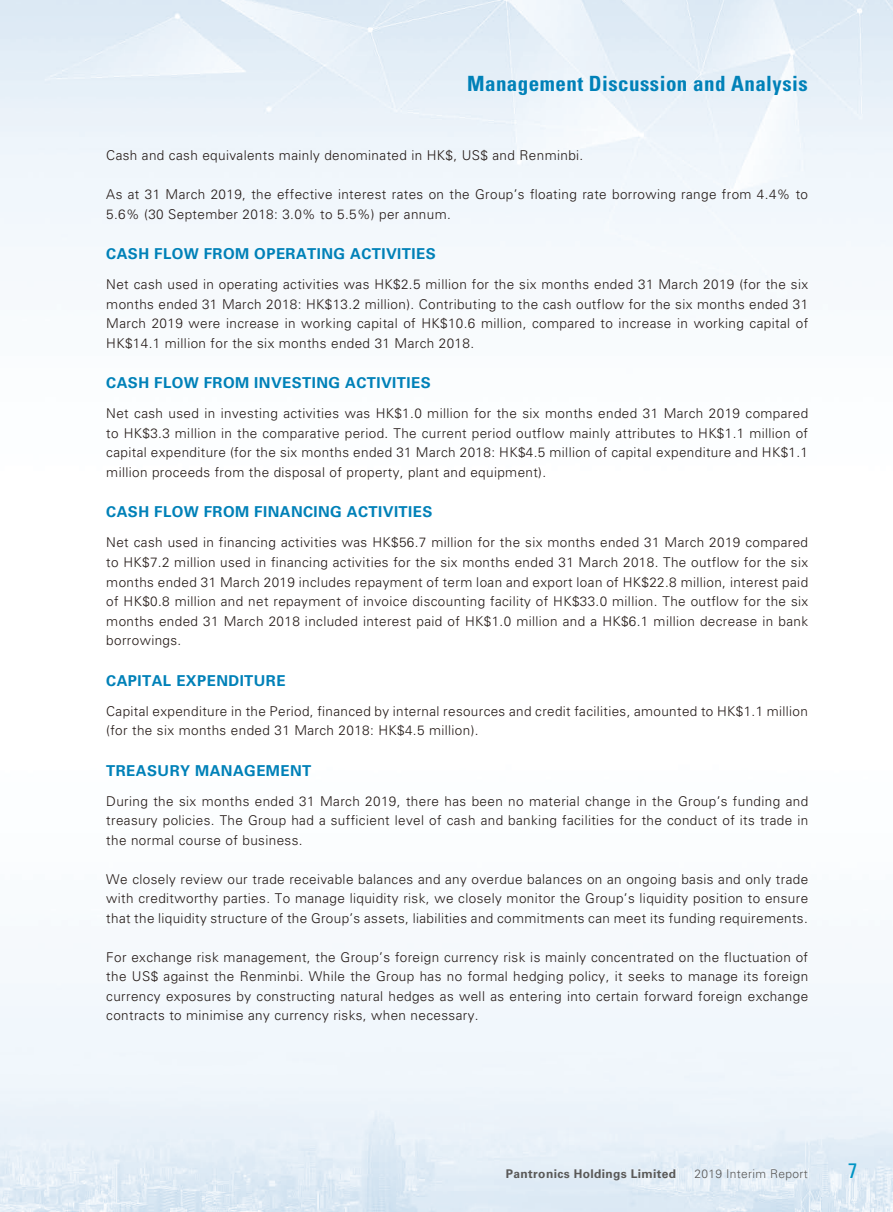
<style>
.page{position:relative;width:893px;height:1212px;background:#fff}
.page>*{position:absolute;margin:0;border:0;box-sizing:border-box;transform-origin:0 0}
.t1{font:700 condensed 21px "Univers LT Std";letter-spacing:.02em;color:#0081b8}
.t2{font:condensed 21px "Univers LT Std";color:#0094c4}
._01_Head1{font:700 15px "Univers LT Std";letter-spacing:.03em;color:#0081b8}
._00_Body{font:300 13.5px/19.5px "Univers LT Std";letter-spacing:.03em;color:#231916;text-align:justify}
.t3{font:700 12px "Univers LT Std";letter-spacing:.03em;color:#595857}
.t4{font:300 12px "Univers LT Std";letter-spacing:.03em;color:#595857}
</style>
<div class="page">
<img style="left:0;top:0;width:893px;height:1212px">
<h1 class="t1" style="left:467px;top:70px;width:342px">Management Discussion and Analysis</h1>
<p class="_00_Body" style="left:106px;top:146px;width:478px">Cash and cash equivalents mainly denominated in HK$, US$ and Renminbi.</p>
<p class="_00_Body" style="left:106px;top:185px;width:703px">As at 31 March 2019, the effective interest rates on the Group’s floating rate borrowing range from 4.4% to<br>5.6% (30 September 2018: 3.0% to 5.5%) per annum.</p>
<p class="_01_Head1" style="left:106px;top:245px;width:331px">CASH FLOW FROM OPERATING ACTIVITIES</p>
<p class="_00_Body" style="left:106px;top:275px;width:703px">Net cash used in operating activities was HK$2.5 million for the six months ended 31 March 2019 (for the six months ended 31 March 2018: HK$13.2 million). Contributing to the cash outflow for the six months ended 31<br>March 2019 were increase in working capital of HK$10.6 million, compared to increase in working capital of HK$14.1 million for the six months ended 31 March 2018.</p>
<p class="_01_Head1" style="left:106px;top:374px;width:326px">CASH FLOW FROM INVESTING ACTIVITIES</p>
<p class="_00_Body" style="left:106px;top:404px;width:703px">Net cash used in investing activities was HK$1.0 million for the six months ended 31 March 2019 compared to HK$3.3 million in the comparative period. The current period outflow mainly attributes to HK$1.1 million of capital expenditure (for the six months ended 31 March 2018: HK$4.5 million of capital expenditure and HK$1.1 million proceeds from the disposal of property, plant and equipment).</p>
<p class="_01_Head1" style="left:106px;top:503px;width:328px">CASH FLOW FROM FINANCING ACTIVITIES</p>
<p class="_00_Body" style="left:106px;top:533px;width:703px">Net cash used in financing activities was HK$56.7 million for the six months ended 31 March 2019 compared to HK$7.2 million used in financing activities for the six months ended 31 March 2018. The outflow for the six months ended 31 March 2019 includes repayment of term loan and export loan of HK$22.8 million, interest paid of HK$0.8 million and net repayment of invoice discounting facility of HK$33.0 million. The outflow for the six months ended 31 March 2018 included interest paid of HK$1.0 million and a HK$6.1 million decrease in bank borrowings.</p>
<p class="_01_Head1" style="left:106px;top:671px;width:181px">CAPITAL EXPENDITURE</p>
<p class="_00_Body" style="left:106px;top:701px;width:703px">Capital expenditure in the Period, financed by internal resources and credit facilities, amounted to HK$1.1 million (for the six months ended 31 March 2018: HK$4.5 million).</p>
<p class="_01_Head1" style="left:106px;top:761px;width:207px">TREASURY MANAGEMENT</p>
<p class="_00_Body" style="left:106px;top:791px;width:703px">During the six months ended 31 March 2019, there has been no material change in the Group’s funding and treasury policies. The Group had a sufficient level of cash and banking facilities for the conduct of its trade in the normal course of business.</p>
<p class="_00_Body" style="left:106px;top:869px;width:703px">We closely review our trade receivable balances and any overdue balances on an ongoing basis and only trade with creditworthy parties. To manage liquidity risk, we closely monitor the Group’s liquidity position to ensure that the liquidity structure of the Group’s assets, liabilities and commitments can meet its funding requirements.</p>
<p class="_00_Body" style="left:106px;top:947px;width:703px">For exchange risk management, the Group’s foreign currency risk is mainly concentrated on the fluctuation of the US$ against the Renminbi. While the Group has no formal hedging policy, it seeks to manage its foreign currency exposures by constructing natural hedges as well as entering into certain forward foreign exchange contracts to minimise any currency risks, when necessary.</p>
<p class="t3" style="left:506px;top:1167px;width:172px">Pantronics Holdings Limited</p>
<p class="t4" style="left:694px;top:1166px;width:115px">2019 Interim Report</p>
<h1 class="t2" style="left:848px;top:1157px;width:11px">7</h1>
</div>
